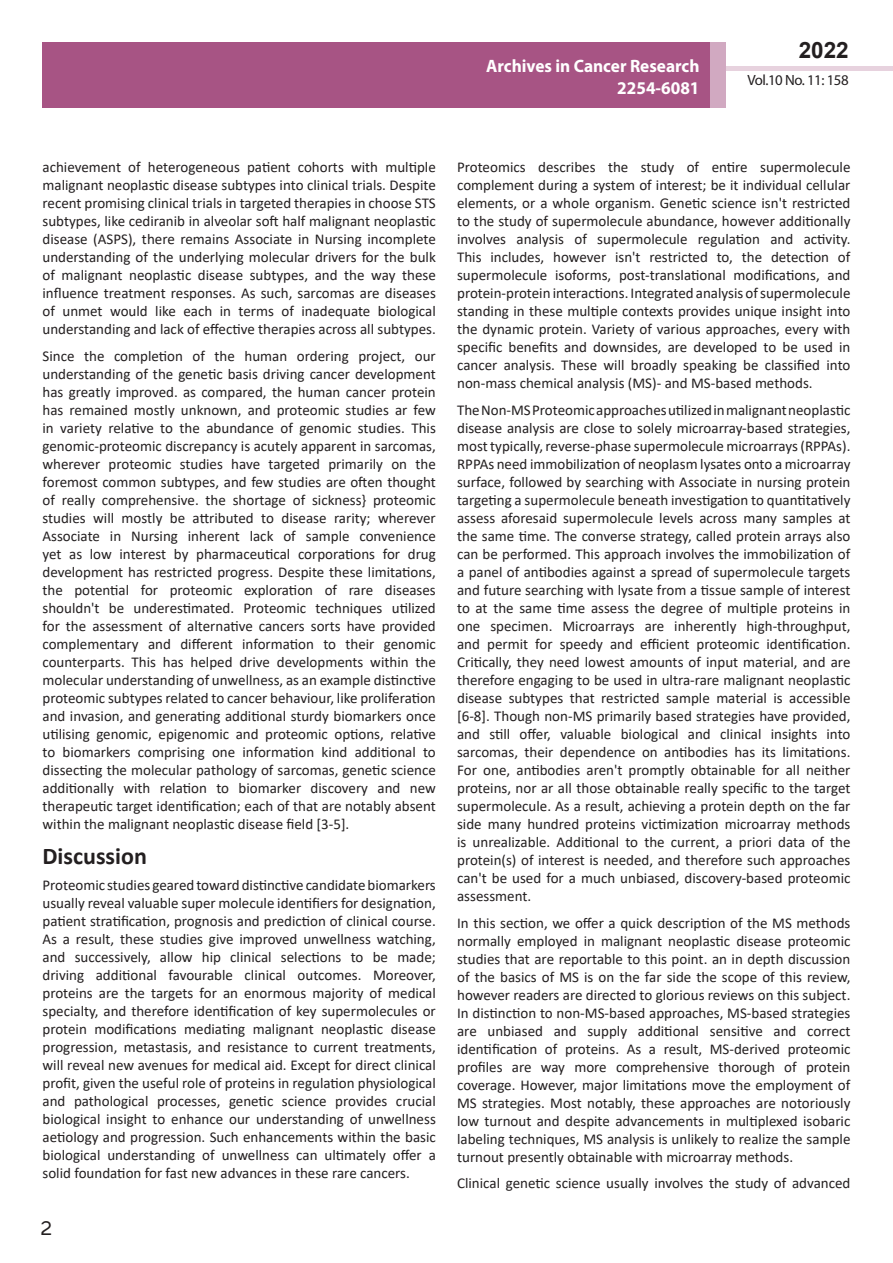
<style>
.page{position:relative;width:893px;height:1263px;background:#fff}
.page>*{position:absolute;margin:0;border:0;box-sizing:border-box;transform-origin:0 0}
.t1{font:25.5px "Tunga";color:#231f20}
.side-heading{font:700 24px "Calibri";color:#231f20}
.t2{font:700 22.5px "Arial";color:#231f20}
.t3{font:700 18px/21.6px "Myriad Pro";color:#fff;text-align:right;scale:.96 1}
.body_text{font:15px/18px "Calibri";color:#231f20;text-align:justify}
.t4{font:14.85px "Myriad Pro";letter-spacing:-.03em;color:#231f20}
</style>
<div class="page">
<div style="left:722px;top:66px;width:171px;height:5px;background:#e7d2de"></div>
<div style="left:43px;top:42px;width:682px;height:66px;background:#a75484"></div>
<div style="left:710px;top:42px;width:15px;height:66px;background:#d1a9c1"></div>
<p class="t3" style="left:486px;top:55px;width:224px">Archives in Cancer Research<br>2254-6081</p>
<h3 class="t2" style="left:799px;top:35px;width:52px">2022</h3>
<p class="t4" style="left:747px;top:71px;width:103px">Vol.10 No. 11: 158</p>
<p class="body_text" style="left:43px;top:158px;width:395px">achievement of heterogeneous patient cohorts with multiple malignant neoplastic disease subtypes into clinical trials. Despite recent promising clinical trials in targeted therapies in choose STS subtypes, like cediranib in alveolar soft half malignant neoplastic disease (ASPS), there remains Associate in Nursing incomplete understanding of the underlying molecular drivers for the bulk of malignant neoplastic disease subtypes, and the way these influence treatment responses. As such, sarcomas are diseases of unmet would like each in terms of inadequate biological understanding and lack of effective therapies across all subtypes.</p>
<p class="body_text" style="left:43px;top:347px;width:395px">Since the completion of the human ordering project, our understanding of the genetic basis driving cancer development has greatly improved. as compared, the human cancer protein has remained mostly unknown, and proteomic studies ar few in variety relative to the abundance of genomic studies. This genomic-proteomic discrepancy is acutely apparent in sarcomas, wherever proteomic studies have targeted primarily on the foremost common subtypes, and few studies are often thought of really comprehensive. the shortage of sickness} proteomic studies will mostly be attributed to disease rarity; wherever Associate in Nursing inherent lack of sample convenience yet as low interest by pharmaceutical corporations for drug development has restricted progress. Despite these limitations, the potential for proteomic exploration of rare diseases shouldn't be underestimated. Proteomic techniques utilized for the assessment of alternative cancers sorts have provided complementary and different information to their genomic counterparts. This has helped drive developments within the molecular understanding of unwellness, as an example distinctive proteomic subtypes related to cancer behaviour, like proliferation and invasion, and generating additional sturdy biomarkers once utilising genomic, epigenomic and proteomic options, relative to biomarkers comprising one information kind additional to dissecting the molecular pathology of sarcomas, genetic science additionally with relation to biomarker discovery and new therapeutic target identification; each of that are notably absent within the malignant neoplastic disease field [3-5].</p>
<p class="side-heading" style="left:43px;top:839px;width:106px">Discussion</p>
<p class="body_text" style="left:43px;top:876px;width:395px">Proteomic studies geared toward distinctive candidate biomarkers usually reveal valuable super molecule identifiers for designation, patient stratification, prognosis and prediction of clinical course.<br>As a result, these studies give improved unwellness watching, and successively, allow hip clinical selections to be made; driving additional favourable clinical outcomes. Moreover, proteins are the targets for an enormous majority of medical specialty, and therefore identification of key supermolecules or protein modifications mediating malignant neoplastic disease progression, metastasis, and resistance to current treatments, will reveal new avenues for medical aid. Except for direct clinical profit, given the useful role of proteins in regulation physiological and pathological processes, genetic science provides crucial biological insight to enhance our understanding of unwellness aetiology and progression. Such enhancements within the basic biological understanding of unwellness can ultimately offer a solid foundation for fast new advances in these rare cancers.</p>
<h1 class="t1" style="left:41px;top:1211px;width:13px">2</h1>
<p class="body_text" style="left:457px;top:158px;width:395px">Proteomics describes the study of entire supermolecule complement during a system of interest; be it individual cellular elements, or a whole organism. Genetic science isn't restricted to the study of supermolecule abundance, however additionally involves analysis of supermolecule regulation and activity.<br>This includes, however isn't restricted to, the detection of supermolecule isoforms, post-translational modifications, and protein-protein interactions. Integrated analysis of supermolecule standing in these multiple contexts provides unique insight into the dynamic protein. Variety of various approaches, every with specific benefits and downsides, are developed to be used in cancer analysis. These will broadly speaking be classified into non-mass chemical analysis (MS)- and MS-based methods.</p>
<p class="body_text" style="left:457px;top:401px;width:395px">The Non-MS Proteomic approaches utilized in malignant neoplastic disease analysis are close to solely microarray-based strategies, most typically, reverse-phase supermolecule microarrays (RPPAs).<br>RPPAs need immobilization of neoplasm lysates onto a microarray surface, followed by searching with Associate in nursing protein targeting a supermolecule beneath investigation to quantitatively assess aforesaid supermolecule levels across many samples at the same time. The converse strategy, called protein arrays also can be performed. This approach involves the immobilization of a panel of antibodies against a spread of supermolecule targets and future searching with lysate from a tissue sample of interest to at the same time assess the degree of multiple proteins in one specimen. Microarrays are inherently high-throughput, and permit for speedy and efficient proteomic identification.<br>Critically, they need lowest amounts of input material, and are therefore engaging to be used in ultra-rare malignant neoplastic disease subtypes that restricted sample material is accessible [6-8]. Though non-MS primarily based strategies have provided, and still offer, valuable biological and clinical insights into sarcomas, their dependence on antibodies has its limitations.<br>For one, antibodies aren't promptly obtainable for all neither proteins, nor ar all those obtainable really specific to the target supermolecule. As a result, achieving a protein depth on the far side many hundred proteins victimization microarray methods is unrealizable. Additional to the current, a priori data of the protein(s) of interest is needed, and therefore such approaches can't be used for a much unbiased, discovery-based proteomic assessment.</p>
<p class="body_text" style="left:457px;top:913px;width:395px">In this section, we offer a quick description of the MS methods normally employed in malignant neoplastic disease proteomic studies that are reportable to this point. an in depth discussion of the basics of MS is on the far side the scope of this review, however readers are directed to glorious reviews on this subject.<br>In distinction to non-MS-based approaches, MS-based strategies are unbiased and supply additional sensitive and correct identification of proteins. As a result, MS-derived proteomic profiles are way more comprehensive thorough of protein coverage. However, major limitations move the employment of MS strategies. Most notably, these approaches are notoriously low turnout and despite advancements in multiplexed isobaric labeling techniques, MS analysis is unlikely to realize the sample turnout presently obtainable with microarray methods.</p>
<p class="body_text" style="left:457px;top:1174px;width:395px">Clinical genetic science usually involves the study of advanced</p>
</div>
